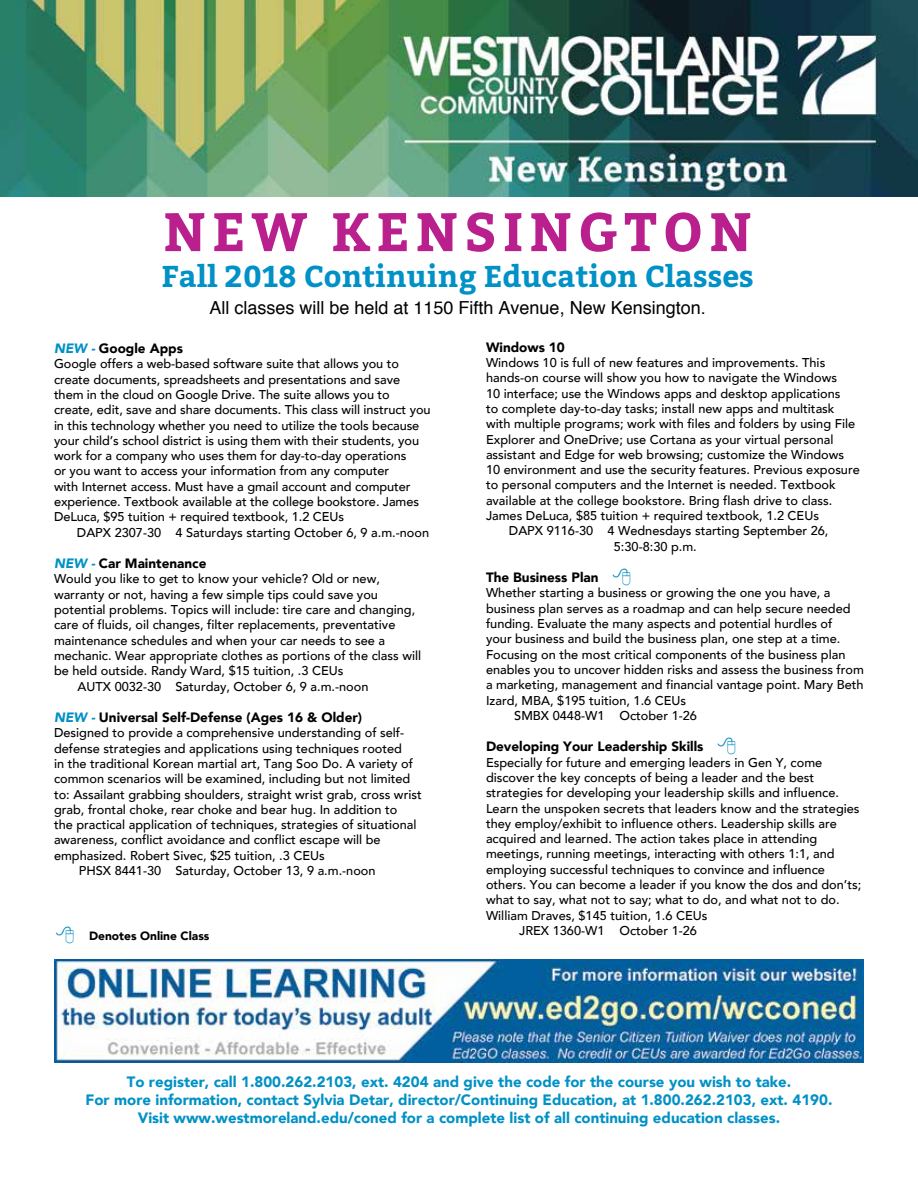
<style>
.page{position:relative;width:918px;height:1188px;background:#fff}
.page>*{position:absolute;margin:0;border:0;box-sizing:border-box;transform-origin:0 0}
.t1{font:700 54px "Bitter";letter-spacing:.11em;color:#b9208e}
.t2{font:700 30px "Bitter";color:#0091c6}
.t3{font:18px "Helvetica";color:#000}
.t4{font:900 15px/18px "Avenir";color:#0091c6;text-align:center}
.t5{font:900 13.5px "Avenir";color:#000}
.t6{font:500 12.75px/15.3px "Avenir";color:#000}
.t7{font:900 12px "Avenir";color:#000}
.s1{font-style:italic;color:#0091c6}
</style>
<div class="page">
<img style="left:0;top:0;width:918px;height:197px">
<img style="left:54px;top:960px;width:810px;height:102px">
<h1 class="t1" style="left:163px;top:190px;width:590px">NEW KENSINGTON</h1>
<h2 class="t2" style="left:161px;top:253px;width:594px">Fall 2018 Continuing Education Classes</h2>
<h3 class="t3" style="left:210px;top:294px;width:498px">All classes will be held at 1150 Fifth Avenue, New Kensington.</h3>
<p class="t5" style="left:54px;top:337px;width:130px"><span class="s1">NEW -</span> Google Apps</p>
<p class="t6" style="left:54px;top:356px;width:378px">Google offers a web-based software suite that allows you to create documents, spreadsheets and presentations and save them in the cloud on Google Drive. The suite allows you to create, edit, save and share documents. This class will instruct you in this technology whether you need to utilize the tools because your child’s school district is using them with their students, you work for a company who uses them for day-to-day operations<br>or you want to access your information from any computer<br>with Internet access. Must have a gmail account and computer experience. Textbook available at the college bookstore. James DeLuca, $95 tuition + required textbook, 1.2 CEUs</p>
<p class="t6" style="left:77px;top:524px;width:354px">DAPX 2307-30 4 Saturdays starting October 6, 9 a.m.-noon</p>
<p class="t5" style="left:54px;top:552px;width:154px"><span class="s1">NEW -</span> Car Maintenance</p>
<p class="t6" style="left:54px;top:571px;width:327px">Would you like to get to know your vehicle? Old or new,</p>
<p class="t6" style="left:54px;top:586px;width:326px">warranty or not, having a few simple tips could save you</p>
<p class="t6" style="left:54px;top:601px;width:363px">potential problems. Topics will include: tire care and changing,</p>
<p class="t6" style="left:54px;top:617px;width:343px">care of fluids, oil changes, filter replacements, preventative</p>
<p class="t6" style="left:54px;top:632px;width:333px">maintenance schedules and when your car needs to see a</p>
<p class="t6" style="left:54px;top:647px;width:369px">mechanic. Wear appropriate clothes as portions of the class will</p>
<p class="t6" style="left:54px;top:662px;width:291px">be held outside. Randy Ward, $15 tuition, .3 CEUs</p>
<p class="t6" style="left:78px;top:678px;width:292px">AUTX 0032-30 Saturday, October 6, 9 a.m.-noon</p>
<p class="t5" style="left:54px;top:706px;width:310px"><span class="s1">NEW -</span> Universal Self-Defense (Ages 16 &amp; Older)</p>
<p class="t6" style="left:54px;top:725px;width:352px">Designed to provide a comprehensive understanding of self-</p>
<p class="t6" style="left:54px;top:740px;width:350px">defense strategies and applications using techniques rooted</p>
<p class="t6" style="left:54px;top:755px;width:361px">in the traditional Korean martial art, Tang Soo Do. A variety of</p>
<p class="t6" style="left:54px;top:770px;width:358px">common scenarios will be examined, including but not limited</p>
<p class="t6" style="left:54px;top:786px;width:369px">to: Assailant grabbing shoulders, straight wrist grab, cross wrist</p>
<p class="t6" style="left:54px;top:801px;width:345px">grab, frontal choke, rear choke and bear hug. In addition to</p>
<p class="t6" style="left:54px;top:816px;width:364px">the practical application of techniques, strategies of situational</p>
<p class="t6" style="left:54px;top:832px;width:328px">awareness, conflict avoidance and conflict escape will be</p>
<p class="t6" style="left:54px;top:847px;width:272px">emphasized. Robert Sivec, $25 tuition, .3 CEUs</p>
<p class="t6" style="left:79px;top:862px;width:298px">PHSX 8441-30 Saturday, October 13, 9 a.m.-noon</p>
<p class="t7" style="left:89px;top:926px;width:122px">Denotes Online Class</p>
<p class="t5" style="left:486px;top:335px;width:80px">Windows 10</p>
<p class="t6" style="left:486px;top:354px;width:341px">Windows 10 is full of new features and improvements. This</p>
<p class="t6" style="left:486px;top:370px;width:353px">hands-on course will show you how to navigate the Windows</p>
<p class="t6" style="left:486px;top:385px;width:356px">10 interface; use the Windows apps and desktop applications</p>
<p class="t6" style="left:486px;top:400px;width:350px">to complete day-to-day tasks; install new apps and multitask</p>
<p class="t6" style="left:486px;top:415px;width:371px">with multiple programs; work with files and folders by using File</p>
<p class="t6" style="left:486px;top:431px;width:349px">Explorer and OneDrive; use Cortana as your virtual personal</p>
<p class="t6" style="left:486px;top:446px;width:360px">assistant and Edge for web browsing; customize the Windows</p>
<p class="t6" style="left:486px;top:461px;width:375px">10 environment and use the security features. Previous exposure</p>
<p class="t6" style="left:486px;top:477px;width:351px">to personal computers and the Internet is needed. Textbook</p>
<p class="t6" style="left:486px;top:492px;width:348px">available at the college bookstore. Bring flash drive to class.</p>
<p class="t6" style="left:486px;top:507px;width:335px">James DeLuca, $85 tuition + required textbook, 1.2 CEUs</p>
<p class="t6" style="left:509px;top:523px;width:321px">DAPX 9116-30 4 Wednesdays starting September 26,</p>
<p class="t6" style="left:614px;top:538px;width:84px">5:30-8:30 p.m.</p>
<p class="t5" style="left:486px;top:566px;width:114px">The Business Plan</p>
<p class="t6" style="left:486px;top:585px;width:346px">Whether starting a business or growing the one you have, a</p>
<p class="t6" style="left:486px;top:600px;width:366px">business plan serves as a roadmap and can help secure needed</p>
<p class="t6" style="left:486px;top:615px;width:348px">funding. Evaluate the many aspects and potential hurdles of</p>
<p class="t6" style="left:486px;top:631px;width:356px">your business and build the business plan, one step at a time.</p>
<p class="t6" style="left:486px;top:646px;width:361px">Focusing on the most critical components of the business plan</p>
<p class="t6" style="left:486px;top:661px;width:379px">enables you to uncover hidden risks and assess the business from</p>
<p class="t6" style="left:486px;top:676px;width:379px">a marketing, management and financial vantage point. Mary Beth</p>
<p class="t6" style="left:486px;top:692px;width:202px">Izard, MBA, $195 tuition, 1.6 CEUs</p>
<p class="t6" style="left:514px;top:707px;width:184px">SMBX 0448-W1 October 1-26</p>
<p class="t5" style="left:486px;top:735px;width:219px">Developing Your Leadership Skills</p>
<p class="t6" style="left:486px;top:754px;width:338px">Especially for future and emerging leaders in Gen Y, come</p>
<p class="t6" style="left:486px;top:769px;width:330px">discover the key concepts of being a leader and the best</p>
<p class="t6" style="left:486px;top:784px;width:355px">strategies for developing your leadership skills and influence.</p>
<p class="t6" style="left:486px;top:800px;width:375px">Learn the unspoken secrets that leaders know and the strategies</p>
<p class="t6" style="left:486px;top:815px;width:352px">they employ/exhibit to influence others. Leadership skills are</p>
<p class="t6" style="left:486px;top:830px;width:333px">acquired and learned. The action takes place in attending</p>
<p class="t6" style="left:486px;top:846px;width:350px">meetings, running meetings, interacting with others 1:1, and</p>
<p class="t6" style="left:486px;top:861px;width:340px">employing successful techniques to convince and influence</p>
<p class="t6" style="left:486px;top:876px;width:377px">others. You can become a leader if you know the dos and don’ts;</p>
<p class="t6" style="left:486px;top:892px;width:355px">what to say, what not to say; what to do, and what not to do.</p>
<p class="t6" style="left:486px;top:907px;width:223px">William Draves, $145 tuition, 1.6 CEUs</p>
<p class="t6" style="left:519px;top:922px;width:179px">JREX 1360-W1 October 1-26</p>
<p class="t4" style="left:86px;top:1073px;width:748px">To register, call 1.800.262.2103, ext. 4204 and give the code for the course you wish to take.<br>For more information, contact Sylvia Detar, director/Continuing Education, at 1.800.262.2103, ext. 4190.<br>Visit www.westmoreland.edu/coned for a complete list of all continuing education classes.</p>
</div>
